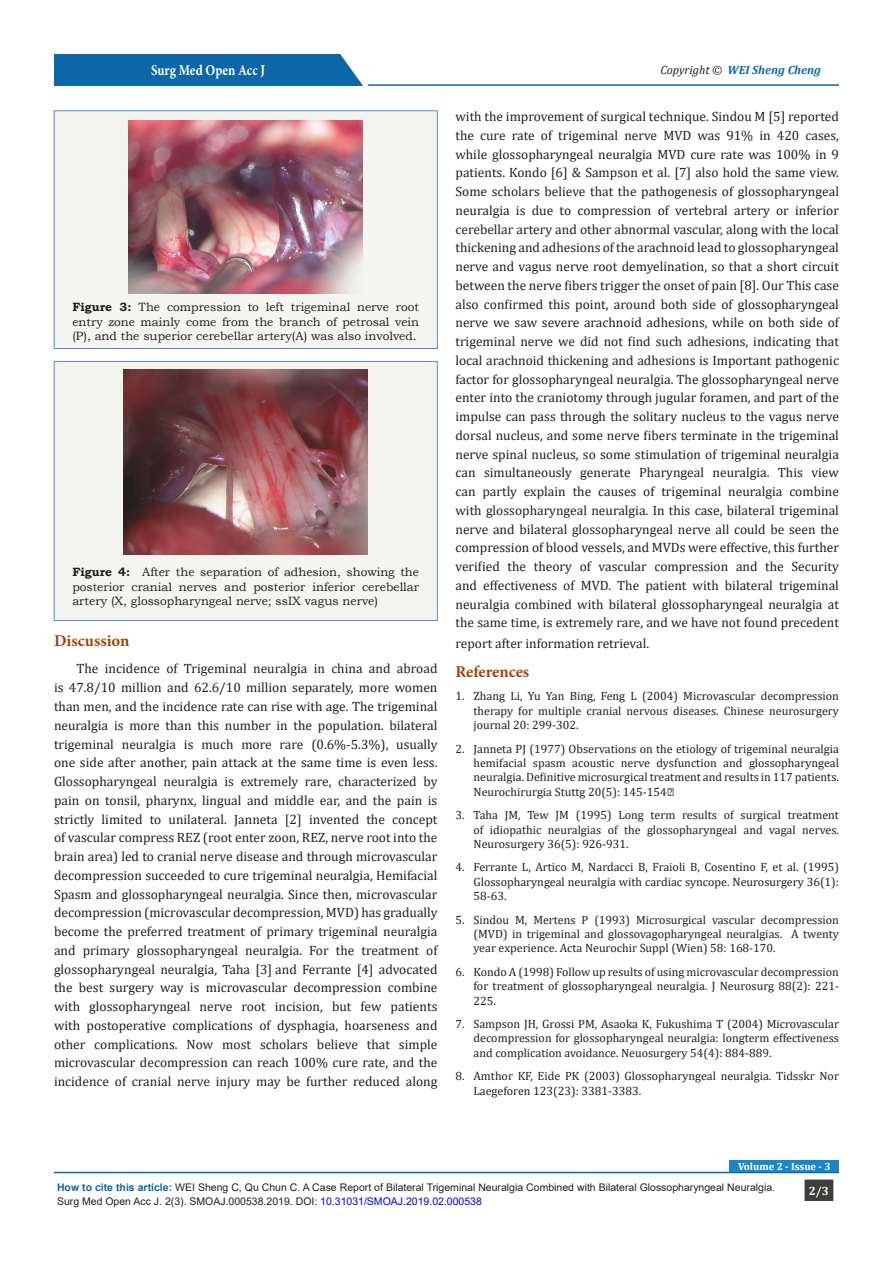
<style>
.page{position:relative;width:893px;height:1263px;background:#fff}
.page>*{position:absolute;margin:0;border:0;box-sizing:border-box;transform-origin:0 0}
.t1{font:700 16.5px "Minion Pro";color:#a14307}
.t2{font:700 15px "Minion Pro";color:#fff;scale:.86 1}
.t3{font:13.5px/18.8px "Cambria";color:#231f20;text-align:justify}
.t4{font:12px/14.4px "Cambria";color:#231f20;text-align:justify}
.t5{font:12px/14.4px "Bookman Old Style";color:#231f20;text-align:justify}
.t6{font:italic 700 12px "Cambria";color:#0b67a8}
.t7{font:700 12px "Cambria";color:#fffdee}
.t8{font:10.5px "Arial";color:#231f20}
.t9{font:700 10.5px "Cambria";color:#fff}
.s1{font-weight:400;color:#231f20}
.s2{font-weight:700}
.s3{font-weight:700;color:#0b67a8}
.s4{color:#00f}
</style>
<div class="page">
<hr style="left:206px;top:84px;width:633px;height:2px;background:#0b67a8">
<div style="left:54px;top:54px;width:308px;height:32px;background:#0b67a8"></div>
<svg style="left:340px;top:54px;width:34px;height:32px"></svg>
<hr style="left:54px;top:1172px;width:785px;height:1px;background:#0b67a8">
<div style="left:804px;top:1179px;width:30px;height:22px;background:#3e3e3f"></div>
<div style="left:804px;top:1179px;width:30px;height:23px;border:1px solid #fff"></div>
<div style="left:730px;top:1160px;width:109px;height:12px;background:#1b86c6"></div>
<div style="left:54px;top:111px;width:383px;height:237px;background:#f5f5f0"></div>
<div style="left:54px;top:111px;width:383px;height:238px;border:1px solid #548dd4"></div>
<img style="left:129px;top:120px;width:234px;height:173px">
<div style="left:54px;top:361px;width:383px;height:259px;background:#f5f5f0"></div>
<div style="left:54px;top:361px;width:383px;height:260px;border:1px solid #548dd4"></div>
<img style="left:124px;top:370px;width:244px;height:184px">
<p class="t2" style="left:151px;top:60px;width:134px">Surg Med Open Acc J</p>
<p class="t6" style="left:660px;top:61px;width:162px"><span class="s1">Copyright ©</span> WEI Sheng Cheng</p>
<p class="t5" style="left:72px;top:300px;width:348px"><span class="s2">Figure 3:</span> The compression to left trigeminal nerve root entry zone mainly come from the branch of petrosal vein (P), and the superior cerebellar artery(A) was also involved.</p>
<p class="t5" style="left:72px;top:565px;width:348px"><span class="s2">Figure 4:</span> After the separation of adhesion, showing the posterior cranial nerves and posterior inferior cerebellar artery (X, glossopharyngeal nerve; ssIX vagus nerve)</p>
<p class="t1" style="left:54px;top:629px;width:77px">Discussion</p>
<p class="t3" style="left:54px;top:659px;width:385px;text-indent:22px">The incidence of Trigeminal neuralgia in china and abroad is 47.8/10 million and 62.6/10 million separately, more women than men, and the incidence rate can rise with age. The trigeminal neuralgia is more than this number in the population. bilateral trigeminal neuralgia is much more rare (0.6%-5.3%), usually one side after another, pain attack at the same time is even less.<br>Glossopharyngeal neuralgia is extremely rare, characterized by pain on tonsil, pharynx, lingual and middle ear, and the pain is strictly limited to unilateral. Janneta [2] invented the concept of vascular compress REZ (root enter zoon, REZ, nerve root into the brain area) led to cranial nerve disease and through microvascular decompression succeeded to cure trigeminal neuralgia, Hemifacial Spasm and glossopharyngeal neuralgia. Since then, microvascular decompression (microvascular decompression, MVD) has gradually become the preferred treatment of primary trigeminal neuralgia and primary glossopharyngeal neuralgia. For the treatment of glossopharyngeal neuralgia, Taha [3] and Ferrante [4] advocated the best surgery way is microvascular decompression combine with glossopharyngeal nerve root incision, but few patients with postoperative complications of dysphagia, hoarseness and other complications. Now most scholars believe that simple microvascular decompression can reach 100% cure rate, and the incidence of cranial nerve injury may be further reduced along</p>
<p class="t3" style="left:455px;top:107px;width:385px">with the improvement of surgical technique. Sindou M [5] reported the cure rate of trigeminal nerve MVD was 91% in 420 cases, while glossopharyngeal neuralgia MVD cure rate was 100% in 9 patients. Kondo [6] &amp; Sampson et al. [7] also hold the same view.<br>Some scholars believe that the pathogenesis of glossopharyngeal neuralgia is due to compression of vertebral artery or inferior cerebellar artery and other abnormal vascular, along with the local thickening and adhesions of the arachnoid lead to glossopharyngeal nerve and vagus nerve root demyelination, so that a short circuit between the nerve fibers trigger the onset of pain [8]. Our This case also confirmed this point, around both side of glossopharyngeal nerve we saw severe arachnoid adhesions, while on both side of trigeminal nerve we did not find such adhesions, indicating that local arachnoid thickening and adhesions is Important pathogenic factor for glossopharyngeal neuralgia. The glossopharyngeal nerve enter into the craniotomy through jugular foramen, and part of the impulse can pass through the solitary nucleus to the vagus nerve dorsal nucleus, and some nerve fibers terminate in the trigeminal nerve spinal nucleus, so some stimulation of trigeminal neuralgia can simultaneously generate Pharyngeal neuralgia. This view can partly explain the causes of trigeminal neuralgia combine with glossopharyngeal neuralgia. In this case, bilateral trigeminal nerve and bilateral glossopharyngeal nerve all could be seen the compression of blood vessels, and MVDs were effective, this further verified the theory of vascular compression and the Security and effectiveness of MVD. The patient with bilateral trigeminal neuralgia combined with bilateral glossopharyngeal neuralgia at the same time, is extremely rare, and we have not found precedent</p>
<p class="t3" style="left:455px;top:634px;width:195px">report after information retrieval.</p>
<p class="t1" style="left:455px;top:660px;width:75px">References</p>
<p class="t4" style="left:473px;top:689px;width:367px;text-indent:-18px">1. Zhang Li, Yu Yan Bing, Feng L (2004) Microvascular decompression therapy for multiple cranial nervous diseases. Chinese neurosurgery journal 20: 299-302.</p>
<p class="t4" style="left:473px;top:741px;width:367px;text-indent:-18px">2. Janneta PJ (1977) Observations on the etiology of trigeminal neuralgia hemifacial spasm acoustic nerve dysfunction and glossopharyngeal neuralgia. Definitive microsurgical treatment and results in 117 patients.<br>Neurochirurgia Stuttg 20(5): 145-154．</p>
<p class="t4" style="left:473px;top:808px;width:367px;text-indent:-18px">3. Taha JM, Tew JM (1995) Long term results of surgical treatment of idiopathic neuralgias of the glossopharyngeal and vagal nerves.<br>Neurosurgery 36(5): 926-931.</p>
<p class="t4" style="left:473px;top:860px;width:367px;text-indent:-18px">4. Ferrante L, Artico M, Nardacci B, Fraioli B, Cosentino F, et al. (1995)<br>Glossopharyngeal neuralgia with cardiac syncope. Neurosurgery 36(1):<br>58-63.</p>
<p class="t4" style="left:473px;top:912px;width:367px;text-indent:-18px">5. Sindou M, Mertens P (1993) Microsurgical vascular decompression (MVD) in trigeminal and glossovagopharyngeal neuralgias. A twenty year experience. Acta Neurochir Suppl (Wien) 58: 168-170.</p>
<p class="t4" style="left:473px;top:964px;width:367px;text-indent:-18px">6. Kondo A (1998) Follow up results of using microvascular decompression for treatment of glossopharyngeal neuralgia. J Neurosurg 88(2): 221- 225.</p>
<p class="t4" style="left:473px;top:1016px;width:367px;text-indent:-18px">7. Sampson JH, Grossi PM, Asaoka K, Fukushima T (2004) Microvascular decompression for glossopharyngeal neuralgia: longterm effectiveness and complication avoidance. Neuosurgery 54(4): 884-889.</p>
<p class="t4" style="left:473px;top:1069px;width:367px;text-indent:-18px">8. Amthor KF, Eide PK (2003) Glossopharyngeal neuralgia. Tidsskr Nor<br>Laegeforen 123(23): 3381-3383.</p>
<p class="t9" style="left:738px;top:1159px;width:94px">Volume 2 - Issue - 3</p>
<p class="t8" style="left:57px;top:1180px;width:720px"><span class="s3">How to cite this article:</span> WEI Sheng C, Qu Chun C. A Case Report of Bilateral Trigeminal Neuralgia Combined with Bilateral Glossopharyngeal Neuralgia.</p>
<p class="t7" style="left:809px;top:1182px;width:22px">2/3</p>
<p class="t8" style="left:57px;top:1194px;width:426px">Surg Med Open Acc J. 2(3). SMOAJ.000538.2019. DOI: <span class="s4">10.31031/SMOAJ.2019.02.000538</span></p>
</div>
